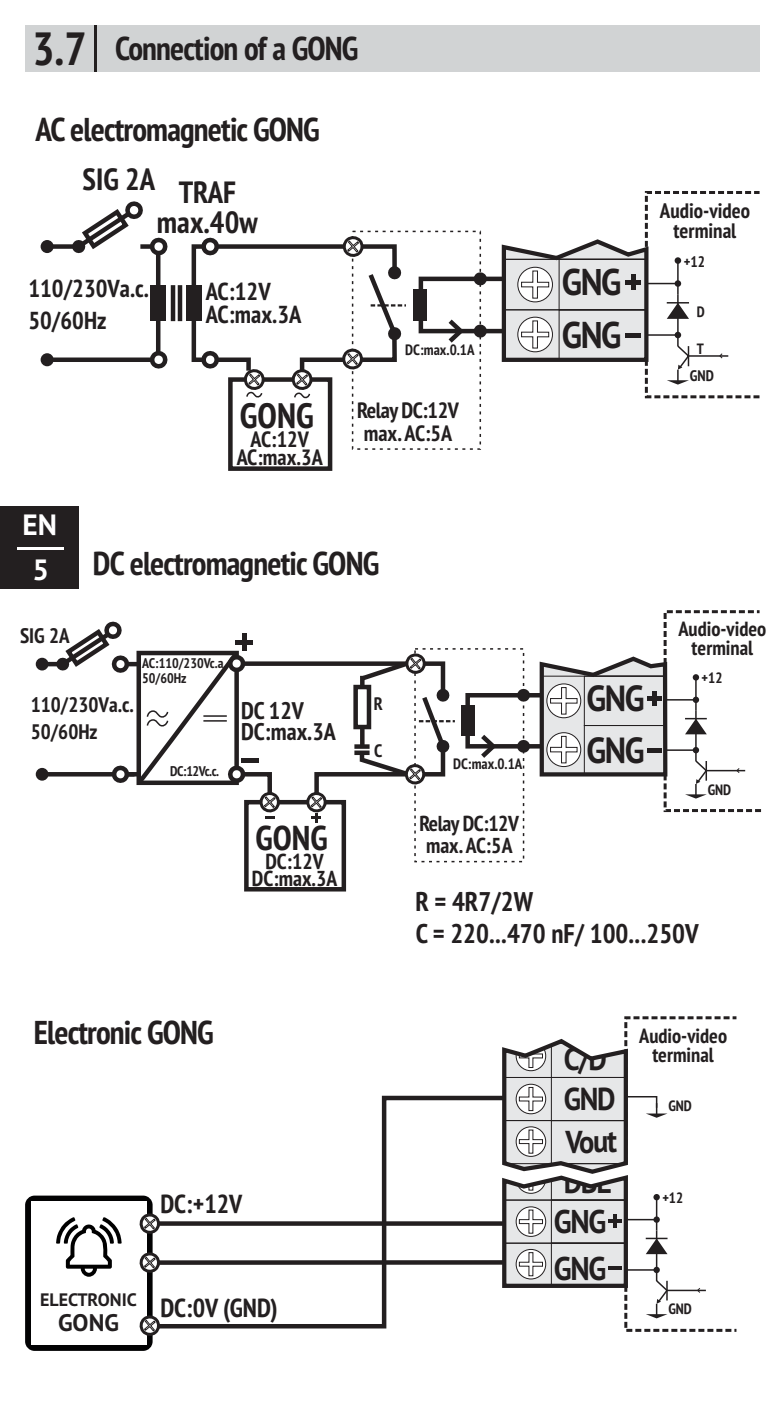
<style>
.page{position:relative;width:783px;height:1421px;background:#fff}
.page>*{position:absolute;margin:0;border:0;box-sizing:border-box;transform-origin:0 0}
.t1{font:700 37.2px/52.8px "PT Sans";letter-spacing:-.05em;color:#231f20;scale:.9 1}
.t2{font:700 36.3px/51.6px "PT Sans";letter-spacing:-.05em;color:#231f20;scale:.9 1}
.t3{font:700 condensed 35.1px "PT Sans";color:#231f20}
.t4{font:700 condensed 34.5px "PT Sans";color:#231f20}
.t5{font:700 condensed 33px "PT Sans";letter-spacing:-.025em;color:#231f20}
.t6{font:700 32.7px/46.8px "PT Sans";letter-spacing:-.05em;color:#231f20;scale:.9 1}
.t7{font:700 31.5px/40.8px "PT Sans";letter-spacing:-.05em;color:#231f20;scale:.9 1}
.t8{font:700 condensed 30.6px/30.6px "PT Sans";color:#231f20;text-align:center}
.t9{font:700 29.4px/45.3px "PT Sans";color:#fff;text-align:center}
.t10{font:700 condensed 27px/32.1px "PT Sans";color:#231f20}
.t11{font:700 condensed 26.1px "PT Sans";color:#231f20}
.t12{font:700 condensed 24.6px/31.8px "PT Sans";color:#231f20}
.t13{font:700 condensed 24px "PT Sans";color:#231f20}
.t14{font:700 24px "PT Sans";color:#231f20}
.t15{font:700 condensed 22.2px/23.1px "PT Sans";letter-spacing:-.02em;color:#231f20;text-align:center}
.t16{font:700 condensed 21.6px/22.5px "PT Sans";letter-spacing:-.02em;color:#231f20;text-align:center}
.t17{font:700 condensed 21.6px/17.1px "PT Sans";color:#231f20;text-align:center}
.t18{font:700 condensed 21px/27.3px "PT Sans";color:#231f20}
.t19{font:700 condensed 20.4px/18.9px "PT Sans";color:#231f20;text-align:center}
.t20{font:700 18px "PT Sans";color:#231f20}
.t21{font:700 condensed 18px "PT Sans";color:#231f20}
.t22{font:700 condensed 15.3px "PT Sans";color:#231f20}
.t23{font:700 condensed 15px "PT Sans";color:#231f20}
.t24{font:700 condensed 14.1px/15.6px "PT Sans";color:#231f20}
.s1{font-size:46.5px}
</style>
<div class="page">
<div style="left:36px;top:657px;width:12px;height:13px;background:#231f20;border-radius:50%"></div>
<div style="left:40px;top:661px;width:23px;height:5px;background:#231f20"></div>
<div style="left:461px;top:705px;width:14px;height:31px;background:#231f20"></div>
<div style="left:36px;top:767px;width:12px;height:13px;background:#231f20;border-radius:50%"></div>
<hr style="left:41px;top:772px;width:93px;height:4px;background:#231f20">
<svg style="left:463px;top:610px;width:299px;height:203px"></svg>
<div style="left:25px;top:1195px;width:127px;height:155px;background:#020203;border-radius:9px"></div>
<div style="left:31px;top:1200px;width:115px;height:144px;background:#fff"></div>
<svg style="left:56px;top:1217px;width:66px;height:59px"></svg>
<svg style="left:139px;top:1213px;width:15px;height:24px"></svg>
<svg style="left:139px;top:1315px;width:20px;height:24px"></svg>
<svg style="left:139px;top:1252px;width:15px;height:24px"></svg>
<svg style="left:154px;top:1095px;width:345px;height:235px"></svg>
<svg style="left:499px;top:1016px;width:238px;height:316px"></svg>
<svg style="left:55px;top:621px;width:400px;height:271px"></svg>
<hr style="left:127px;top:772px;width:12px;height:4px;background:#231f20">
<div style="left:187px;top:285px;width:15px;height:36px;background:#231f20"></div>
<hr style="left:171px;top:285px;width:4px;height:36px;background:#231f20">
<hr style="left:178px;top:285px;width:4px;height:36px;background:#231f20">
<svg style="left:41px;top:240px;width:13px;height:13px"></svg>
<div style="left:41px;top:353px;width:13px;height:13px;background:#231f20;border-radius:50%"></div>
<div style="left:413px;top:289px;width:14px;height:32px;background:#231f20"></div>
<svg style="left:43px;top:201px;width:128px;height:168px"></svg>
<svg style="left:191px;top:236px;width:215px;height:235px"></svg>
<svg style="left:418px;top:191px;width:342px;height:209px"></svg>
<div style="left:0;top:506px;width:78px;height:82px;background:#231f20"></div>
<hr style="left:17px;top:546px;width:47px;height:3px;background:#fff">
<div style="left:26px;top:26px;width:733px;height:46px;background:#d1d3d4"></div>
<hr style="left:94px;top:26px;width:3px;height:46px;background:#231f20">
<p class="t5" style="left:32px;top:27px;width:327px"><span class="s1">3.7</span> Connection of a GONG</p>
<p class="t5" style="left:35px;top:108px;width:286px">AC electromagnetic GONG</p>
<p class="t8" style="left:82px;top:163px;width:74px">SIG 2A</p>
<p class="t8" style="left:157px;top:176px;width:102px">TRAF max.40w</p>
<p class="t12" style="left:28px;top:272px;width:122px">110/230Va.c.<br>50/60Hz</p>
<p class="t1" style="left:562px;top:255px;width:68px">GNG<br>GNG</p>
<p class="t12" style="left:206px;top:275px;width:66px">AC:12V</p>
<p class="t12" style="left:206px;top:298px;width:97px">AC:max.3A</p>
<p class="t23" style="left:405px;top:340px;width:71px">DC:max.0.1A</p>
<p class="t3" style="left:240px;top:392px;width:75px">GONG</p>
<p class="t15" style="left:250px;top:427px;width:60px">AC:12V</p>
<p class="t15" style="left:237px;top:445px;width:87px">AC:max.3A</p>
<p class="t15" style="left:357px;top:397px;width:103px">Relay DC:12V max.AC:5A</p>
<p class="t18" style="left:659px;top:201px;width:91px;line-height:19.5px;text-align:center">Audio-video terminal</p>
<p class="t22" style="left:683px;top:251px;width:23px">+12</p>
<p class="t23" style="left:696px;top:302px;width:9px">D</p>
<p class="t23" style="left:696px;top:339px;width:9px">T</p>
<p class="t22" style="left:689px;top:365px;width:26px">GND</p>
<p class="t9" style="left:22px;top:501px;width:36px">EN<br>5</p>
<p class="t18" style="left:20px;top:622px;width:51px">SIG 2A</p>
<p class="t5" style="left:93px;top:541px;width:288px">DC electromagnetic GONG</p>
<p class="t24" style="left:142px;top:654px;width:86px">AC:110/230Vc.a.<br>50/60Hz</p>
<p class="t18" style="left:31px;top:690px;width:105px">110/230Va.c.<br>50/60Hz</p>
<p class="t24" style="left:170px;top:763px;width:51px">DC:12Vc.c.</p>
<p class="t13" style="left:241px;top:694px;width:64px">DC 12V</p>
<p class="t13" style="left:241px;top:715px;width:96px">DC:max.3A</p>
<p class="t4" style="left:255px;top:814px;width:74px">GONG</p>
<p class="t17" style="left:252px;top:851px;width:87px">DC:12V<br>DC:max.3A</p>
<p class="t21" style="left:373px;top:691px;width:11px">R</p>
<p class="t21" style="left:374px;top:738px;width:10px">C</p>
<p class="t23" style="left:453px;top:753px;width:71px">DC:max.0.1A</p>
<p class="t16" style="left:419px;top:811px;width:101px">Relay DC:12V max.AC:5A</p>
<p class="t2" style="left:586px;top:672px;width:66px">GNG<br>GNG</p>
<p class="t19" style="left:678px;top:619px;width:89px">Audio-video terminal</p>
<p class="t23" style="left:701px;top:668px;width:22px">+12</p>
<p class="t23" style="left:707px;top:779px;width:25px">GND</p>
<p class="t5" style="left:34px;top:1010px;width:181px">Electronic GONG</p>
<p class="t11" style="left:160px;top:1186px;width:83px">DC:+12V</p>
<p class="t20" style="left:40px;top:1287px;width:98px">ELECTRONIC</p>
<p class="t14" style="left:58px;top:1306px;width:62px">GONG</p>
<p class="t11" style="left:160px;top:1290px;width:119px">DC:0V (GND)</p>
<p class="t10" style="left:415px;top:884px;width:285px">R = 4R7/2W<br>C = 220...470 nF/ 100...250V</p>
<p class="t7" style="left:563px;top:1038px;width:61px">C/D<br>GND<br>Vout<br>DBL</p>
<p class="t6" style="left:553px;top:1197px;width:60px">GNG<br>GNG</p>
<p class="t19" style="left:639px;top:1025px;width:89px">Audio-video terminal</p>
<p class="t23" style="left:668px;top:1095px;width:25px">GND</p>
<p class="t23" style="left:662px;top:1187px;width:22px">+12</p>
<p class="t23" style="left:668px;top:1298px;width:25px">GND</p>
</div>
